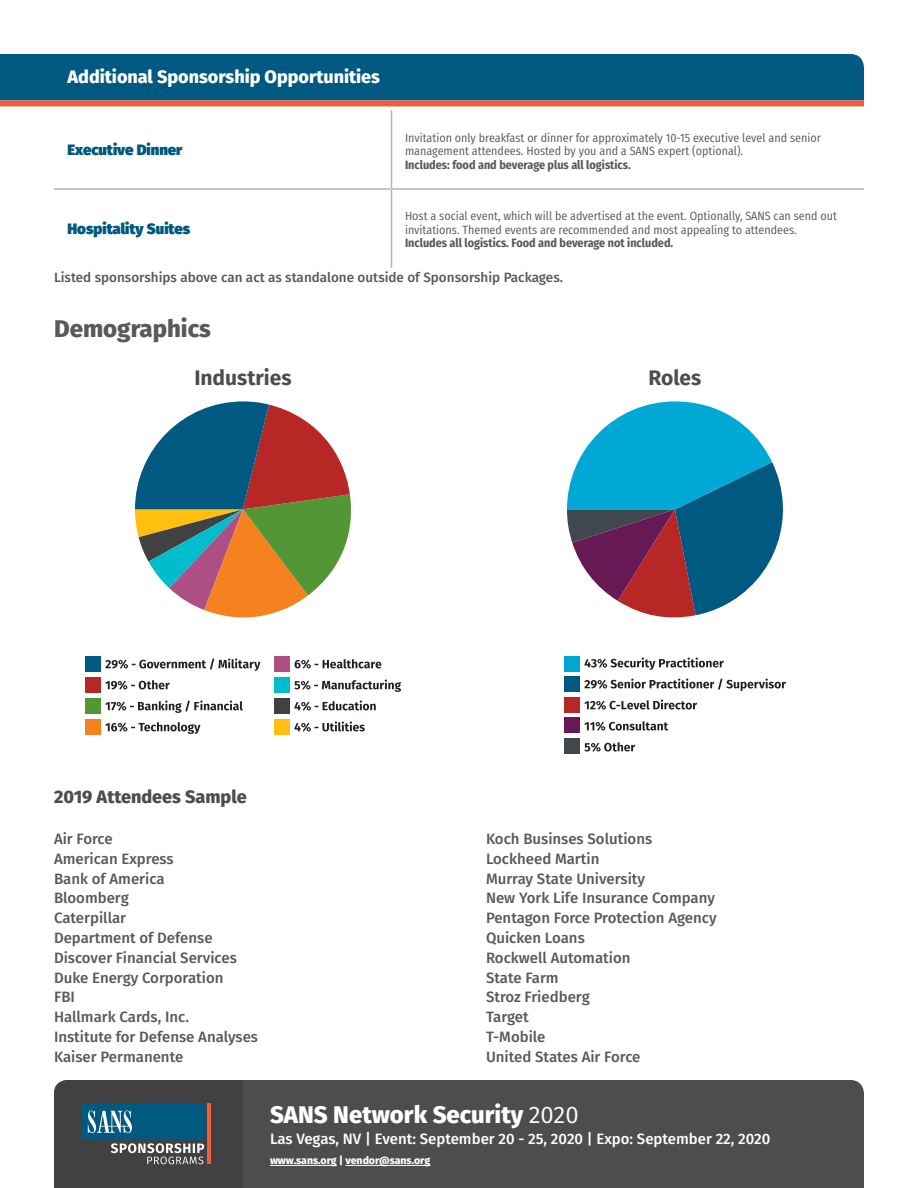
<style>
.page{position:relative;width:918px;height:1188px;background:#fff}
.page>*{position:absolute;margin:0;border:0;box-sizing:border-box;transform-origin:0 0}
.t1{font:800 24px "Fira Sans";color:#fff}
.t2{font:800 24px "Fira Sans";color:#58595b}
.t3{font:700 21px "Fira Sans";color:#4d4d4f}
.t4{font:800 18px "Fira Sans";color:#fff}
.t5{font:800 18px "Fira Sans";color:#4d4d4f}
.t6{font:500 15px "Fira Sans";color:#58595b}
.t7{font:500 15px "Fira Sans";color:#fff}
.t8{font:900 15px "Fira Sans";color:#005981}
.t9{font:500 13.5px "Fira Sans";color:#58595b}
.t10{font:12px/13.5px "Fira Sans Condensed";color:#58595b}
.t11{font:700 12px "Fira Sans Condensed";color:#58595b}
.t12{font:800 10.5px "Fira Sans";color:#fff}
.s1{font-weight:400}
</style>
<div class="page">
<div style="left:243px;top:1080px;width:621px;height:108px;background:#4d4d4f"></div>
<svg style="left:54px;top:1080px;width:189px;height:108px;background:#3e4f57"></svg>
<hr style="left:270px;top:1165px;width:67px;height:1px;background:#fff">
<hr style="left:345px;top:1165px;width:85px;height:1px;background:#fff">
<div style="left:0;top:54px;width:864px;height:46px;background:#005981"></div>
<div style="left:0;top:100px;width:864px;height:6px;background:#eb5e3f"></div>
<hr style="left:391px;top:110px;width:1px;height:78px;background:#b2b4b6">
<hr style="left:54px;top:188px;width:338px;height:2px;background:#b2b4b6">
<hr style="left:392px;top:188px;width:472px;height:2px;background:#b2b4b6">
<hr style="left:391px;top:190px;width:1px;height:78px;background:#b2b4b6">
<svg style="left:567px;top:401px;width:216px;height:217px"></svg>
<svg style="left:135px;top:401px;width:216px;height:217px"></svg>
<svg style="left:294px;top:722px;width:71px;height:10px"></svg>
<svg style="left:294px;top:701px;width:82px;height:10px"></svg>
<svg style="left:294px;top:680px;width:107px;height:12px"></svg>
<svg style="left:295px;top:659px;width:86px;height:10px"></svg>
<svg style="left:105px;top:722px;width:95px;height:12px"></svg>
<svg style="left:105px;top:700px;width:138px;height:13px"></svg>
<svg style="left:105px;top:680px;width:65px;height:10px"></svg>
<svg style="left:105px;top:658px;width:155px;height:13px"></svg>
<div style="left:85px;top:656px;width:16px;height:16px;background:#005981"></div>
<div style="left:85px;top:719px;width:16px;height:15px;background:#f5821f"></div>
<div style="left:85px;top:698px;width:16px;height:16px;background:#539636"></div>
<div style="left:85px;top:677px;width:16px;height:16px;background:#b62725"></div>
<div style="left:274px;top:656px;width:16px;height:16px;background:#ad4e85"></div>
<div style="left:274px;top:719px;width:16px;height:15px;background:#febf0f"></div>
<div style="left:274px;top:698px;width:16px;height:16px;background:#414142"></div>
<div style="left:274px;top:677px;width:16px;height:16px;background:#00bdcd"></div>
<svg style="left:584px;top:742px;width:51px;height:10px"></svg>
<svg style="left:584px;top:721px;width:84px;height:10px"></svg>
<svg style="left:584px;top:700px;width:113px;height:10px"></svg>
<svg style="left:584px;top:679px;width:202px;height:12px"></svg>
<svg style="left:585px;top:658px;width:139px;height:12px"></svg>
<div style="left:564px;top:656px;width:16px;height:16px;background:#00a8d5"></div>
<div style="left:564px;top:717px;width:16px;height:16px;background:#671955"></div>
<div style="left:564px;top:697px;width:16px;height:16px;background:#b62725"></div>
<div style="left:564px;top:677px;width:16px;height:15px;background:#005981"></div>
<div style="left:564px;top:738px;width:16px;height:16px;background:#40484f"></div>
<p class="t4" style="left:68px;top:61px;width:314px">Additional Sponsorship Opportunities</p>
<p class="t8" style="left:68px;top:136px;width:117px">Executive Dinner</p>
<p class="t10" style="left:405px;top:131px;width:417px">Invitation only breakfast or dinner for approximately 10-15 executive level and senior management attendees. Hosted by you and a SANS expert (optional).</p>
<p class="t11" style="left:405px;top:154px;width:227px">Includes: food and beverage plus all logistics.</p>
<p class="t8" style="left:68px;top:215px;width:124px">Hospitality Suites</p>
<p class="t10" style="left:405px;top:209px;width:433px">Host a social event, which will be advertised at the event. Optionally, SANS can send out invitations. Themed events are recommended and most appealing to attendees.</p>
<p class="t11" style="left:405px;top:233px;width:270px">Includes all logistics. Food and beverage not included.</p>
<p class="t9" style="left:54px;top:266px;width:511px">Listed sponsorships above can act as standalone outside of Sponsorship Packages.</p>
<p class="t2" style="left:54px;top:308px;width:158px">Demographics</p>
<p class="t3" style="left:194px;top:360px;width:99px">Industries</p>
<p class="t3" style="left:649px;top:360px;width:54px">Roles</p>
<p class="t5" style="left:54px;top:781px;width:194px">2019 Attendees Sample</p>
<p class="t6" style="left:54px;top:827px;width:60px">Air Force</p>
<p class="t6" style="left:54px;top:847px;width:121px">American Express</p>
<p class="t6" style="left:54px;top:866px;width:112px">Bank of America</p>
<p class="t6" style="left:54px;top:886px;width:76px">Bloomberg</p>
<p class="t6" style="left:54px;top:906px;width:74px">Caterpillar</p>
<p class="t6" style="left:54px;top:926px;width:160px">Department of Defense</p>
<p class="t6" style="left:54px;top:946px;width:184px">Discover Financial Services</p>
<p class="t6" style="left:54px;top:965px;width:171px">Duke Energy Corporation</p>
<p class="t6" style="left:54px;top:985px;width:22px">FBI</p>
<p class="t6" style="left:54px;top:1005px;width:137px">Hallmark Cards, Inc.</p>
<p class="t6" style="left:54px;top:1025px;width:206px">Institute for Defense Analyses</p>
<p class="t6" style="left:54px;top:1045px;width:131px">Kaiser Permanente</p>
<p class="t6" style="left:486px;top:827px;width:168px">Koch Businses Solutions</p>
<p class="t6" style="left:486px;top:847px;width:115px">Lockheed Martin</p>
<p class="t6" style="left:486px;top:866px;width:161px">Murray State University</p>
<p class="t6" style="left:486px;top:886px;width:231px">New York Life Insurance Company</p>
<p class="t6" style="left:486px;top:906px;width:232px">Pentagon Force Protection Agency</p>
<p class="t6" style="left:486px;top:926px;width:100px">Quicken Loans</p>
<p class="t6" style="left:486px;top:946px;width:146px">Rockwell Automation</p>
<p class="t6" style="left:486px;top:965px;width:74px">State Farm</p>
<p class="t6" style="left:486px;top:985px;width:105px">Stroz Friedberg</p>
<p class="t6" style="left:486px;top:1005px;width:44px">Target</p>
<p class="t6" style="left:486px;top:1025px;width:61px">T-Mobile</p>
<p class="t6" style="left:486px;top:1045px;width:156px">United States Air Force</p>
<p class="t1" style="left:270px;top:1093px;width:310px">SANS Network Security <span class="s1">2020</span></p>
<p class="t7" style="left:270px;top:1126px;width:502px">Las Vegas, NV | Event: September 20 - 25, 2020 | Expo: September 22, 2020</p>
<p class="t12" style="left:270px;top:1152px;width:162px">www.sans.org | vendor@sans.org</p>
</div>
